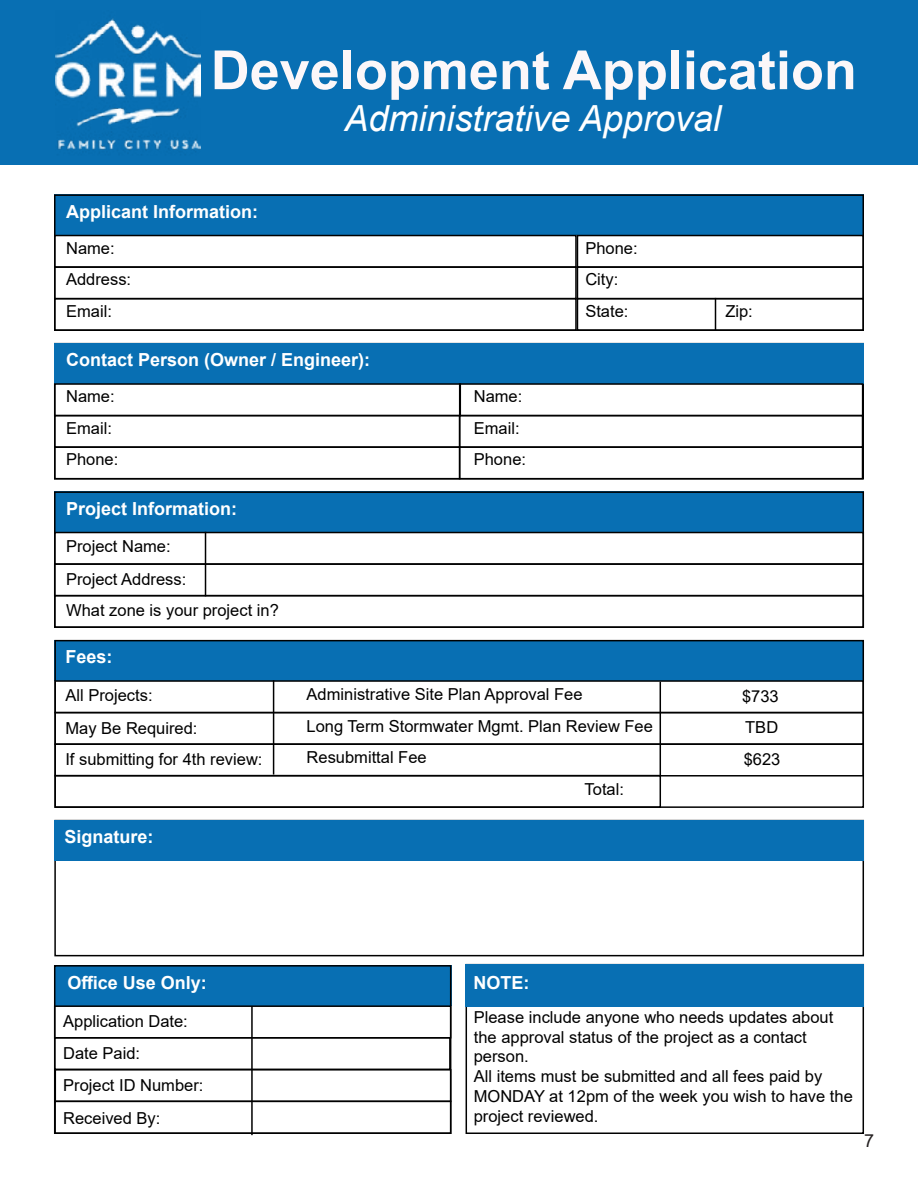
<style>
.page{position:relative;width:918px;height:1188px;background:#fff}
.page>*{position:absolute;margin:0;border:0;box-sizing:border-box;transform-origin:0 0}
.t1{font:700 54px "Arial";color:#fbf7f9}
.t2{font:italic 36px "Arial";color:#fff}
.t3{font:700 18px "Arial";color:#fff}
.t4{font:18px "Arial";color:#231f20}
.t5{font:16.5px/19.8px "Arial";color:#000}
</style>
<div class="page">
<div style="left:0;top:1px;width:918px;height:164px;background:#086fb3"></div>
<div style="left:54px;top:194px;width:810px;height:41px;background:#086fb3"></div>
<div style="left:54px;top:194px;width:810px;height:137px;border:2px solid #000"></div>
<div style="left:54px;top:235px;width:523px;height:33px;border:2px solid #000"></div>
<div style="left:54px;top:266px;width:523px;height:33px;border:2px solid #000"></div>
<div style="left:54px;top:298px;width:523px;height:33px;border:2px solid #000"></div>
<div style="left:577px;top:235px;width:287px;height:33px;border:2px solid #000"></div>
<div style="left:577px;top:266px;width:287px;height:33px;border:2px solid #000"></div>
<div style="left:577px;top:298px;width:287px;height:33px;border:2px solid #000"></div>
<hr style="left:715px;top:298px;width:1px;height:33px;background:#000">
<div style="left:54px;top:491px;width:810px;height:41px;background:#086fb3"></div>
<div style="left:54px;top:491px;width:810px;height:137px;border:2px solid #000"></div>
<div style="left:54px;top:532px;width:810px;height:33px;border:2px solid #000"></div>
<div style="left:54px;top:563px;width:810px;height:33px;border:2px solid #000"></div>
<div style="left:54px;top:595px;width:810px;height:33px;border:2px solid #000"></div>
<hr style="left:205px;top:532px;width:1px;height:64px;background:#000">
<div style="left:54px;top:640px;width:809px;height:40px;background:#086fb3"></div>
<div style="left:54px;top:640px;width:810px;height:168px;border:2px solid #000"></div>
<div style="left:54px;top:680px;width:810px;height:33px;border:2px solid #000"></div>
<div style="left:54px;top:712px;width:810px;height:33px;border:2px solid #000"></div>
<div style="left:54px;top:743px;width:810px;height:34px;border:2px solid #000"></div>
<div style="left:54px;top:775px;width:607px;height:33px;border:2px solid #000"></div>
<hr style="left:273px;top:680px;width:1px;height:95px;background:#000">
<hr style="left:660px;top:682px;width:1px;height:94px;background:#000">
<div style="left:54px;top:820px;width:810px;height:136px;border:2px solid #000"></div>
<div style="left:54px;top:820px;width:810px;height:40px;background:#086fb3"></div>
<div style="left:54px;top:343px;width:810px;height:40px;background:#086fb3"></div>
<div style="left:54px;top:383px;width:407px;height:33px;border:2px solid #000"></div>
<div style="left:54px;top:415px;width:406px;height:33px;border:2px solid #000"></div>
<div style="left:54px;top:446px;width:406px;height:33px;border:2px solid #000"></div>
<div style="left:459px;top:383px;width:404px;height:33px;border:2px solid #000"></div>
<div style="left:459px;top:415px;width:404px;height:33px;border:2px solid #000"></div>
<div style="left:459px;top:446px;width:404px;height:33px;border:2px solid #000"></div>
<div style="left:54px;top:965px;width:397px;height:40px;background:#086fb3"></div>
<div style="left:54px;top:965px;width:397px;height:169px;border:2px solid #000"></div>
<div style="left:54px;top:1005px;width:397px;height:34px;border:2px solid #000"></div>
<div style="left:54px;top:1037px;width:397px;height:33px;border:2px solid #000"></div>
<div style="left:55px;top:1069px;width:396px;height:33px;border:2px solid #000"></div>
<div style="left:54px;top:1101px;width:397px;height:33px;border:2px solid #000"></div>
<hr style="left:251px;top:1006px;width:2px;height:129px;background:#000">
<div style="left:466px;top:964px;width:398px;height:170px;border:2px solid #000"></div>
<div style="left:466px;top:965px;width:398px;height:42px;background:#086fb3"></div>
<img style="left:55px;top:18px;width:145px;height:132px">
<h1 class="t1" style="left:211px;top:32px;width:648px">Development Application</h1>
<h2 class="t2" style="left:344px;top:95px;width:378px">Administrative Approval</h2>
<p class="t3" style="left:66px;top:199px;width:194px">Applicant Information:</p>
<p class="t5" style="left:66px;top:232px;width:67px;line-height:31.3px">Name:<br>Address:<br>Email:</p>
<p class="t5" style="left:585px;top:232px;width:54px;line-height:31.5px">Phone:<br>City:<br>State:</p>
<p class="t3" style="left:66px;top:347px;width:306px">Contact Person (Owner / Engineer):</p>
<p class="t5" style="left:66px;top:386px;width:50px">Name:</p>
<p class="t5" style="left:474px;top:386px;width:50px">Name:</p>
<p class="t5" style="left:66px;top:418px;width:47px">Email:</p>
<p class="t5" style="left:474px;top:418px;width:47px">Email:</p>
<p class="t5" style="left:66px;top:449px;width:54px">Phone:</p>
<p class="t5" style="left:474px;top:449px;width:54px">Phone:</p>
<p class="t5" style="left:725px;top:301px;width:29px">Zip:</p>
<p class="t3" style="left:66px;top:496px;width:173px">Project Information:</p>
<p class="t5" style="left:66px;top:530px;width:122px;line-height:32.8px">Project Name:<br>Project Address:</p>
<p class="t5" style="left:66px;top:600px;width:214px">What zone is your project in?</p>
<p class="t3" style="left:65px;top:644px;width:49px">Fees:</p>
<p class="t5" style="left:65px;top:679px;width:134px;line-height:33px">All Projects:<br>May Be Required:</p>
<p class="t5" style="left:65px;top:749px;width:199px">If submitting for 4th review:</p>
<p class="t3" style="left:64px;top:824px;width:91px">Signature:</p>
<p class="t5" style="left:307px;top:678px;width:348px;line-height:31.7px">Administrative Site Plan Approval Fee<br>Long Term Stormwater Mgmt. Plan Review Fee<br>Resubmittal Fee</p>
<p class="t5" style="left:742px;top:681px;width:38px;line-height:30.3px">$733<br>TBD</p>
<p class="t5" style="left:744px;top:749px;width:38px">$623</p>
<p class="t5" style="left:585px;top:779px;width:41px">Total:</p>
<p class="t3" style="left:67px;top:970px;width:141px">Office Use Only:</p>
<p class="t5" style="left:63px;top:1005px;width:142px;line-height:32.4px">Application Date:<br>Date Paid:<br>Project ID Number:<br>Received By:</p>
<p class="t3" style="left:473px;top:970px;width:57px">NOTE:</p>
<p class="t5" style="left:474px;top:1007px;width:381px">Please include anyone who needs updates about the approval status of the project as a contact person.<br>All items must be submitted and all fees paid by MONDAY at 12pm of the week you wish to have the project reviewed.</p>
<p class="t4" style="left:864px;top:1128px;width:12px">7</p>
</div>
